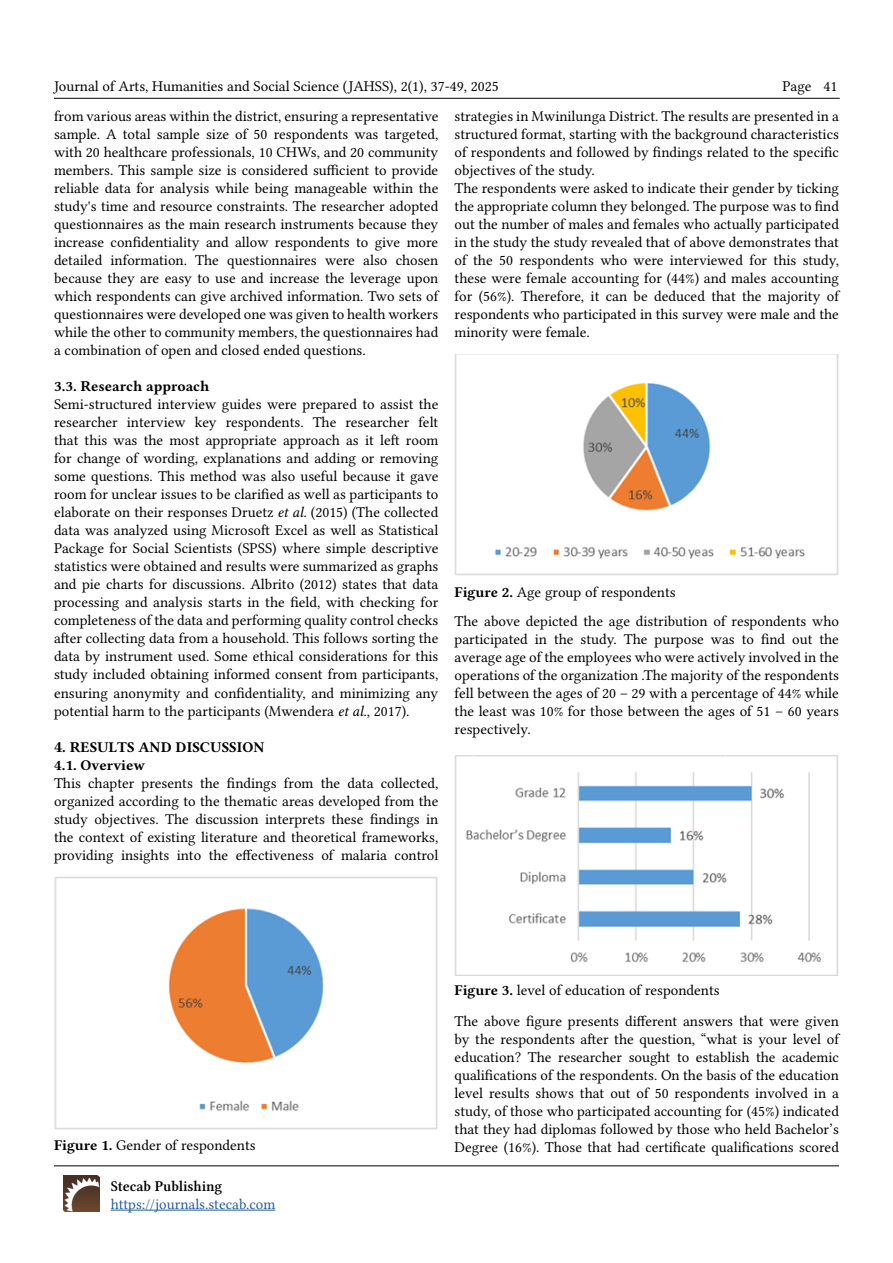
<style>
.page{position:relative;width:893px;height:1263px;background:#fff}
.page>*{position:absolute;margin:0;border:0;box-sizing:border-box;transform-origin:0 0}
.t1{font:15px/18px "Libertinus Serif";color:#000;text-align:justify}
.t2{font:700 15px/18px "Libertinus Serif";letter-spacing:.005em;color:#000}
.t3{font:15px "Libertinus Serif";color:#215e9e}
.t4{font:600 15px "Libertinus Serif";color:#000}
.s1{font-style:italic}
.s2{font-weight:700}
</style>
<div class="page">
<hr style="left:111px;top:1210px;width:164px;height:1px;background:#215e9e">
<hr style="left:54px;top:1165px;width:785px;height:1px;background:#000">
<img style="left:63px;top:1175px;width:36px;height:37px">
<hr style="left:54px;top:98px;width:786px;height:1px;background:#000">
<img style="left:54px;top:877px;width:384px;height:253px">
<img style="left:455px;top:355px;width:384px;height:221px">
<img style="left:455px;top:756px;width:383px;height:220px">
<p class="t1" style="left:54px;top:77px;width:446px">Journal of Arts, Humanities and Social Science (JAHSS), 2(1), 37-49, 2025</p>
<p class="t1" style="left:782px;top:77px;width:31px">Page</p>
<p class="t1" style="left:54px;top:107px;width:386px">from various areas within the district, ensuring a representative sample. A total sample size of 50 respondents was targeted, with 20 healthcare professionals, 10 CHWs, and 20 community members. This sample size is considered sufficient to provide reliable data for analysis while being manageable within the study's time and resource constraints. The researcher adopted questionnaires as the main research instruments because they increase confidentiality and allow respondents to give more detailed information. The questionnaires were also chosen because they are easy to use and increase the leverage upon which respondents can give archived information. Two sets of questionnaires were developed one was given to health workers while the other to community members, the questionnaires had a combination of open and closed ended questions.</p>
<p class="t2" style="left:54px;top:377px;width:157px">3.3. Research approach</p>
<p class="t1" style="left:54px;top:395px;width:386px">Semi-structured interview guides were prepared to assist the researcher interview key respondents. The researcher felt that this was the most appropriate approach as it left room for change of wording, explanations and adding or removing some questions. This method was also useful because it gave room for unclear issues to be clarified as well as participants to elaborate on their responses Druetz <span class="s1">et al.</span> (2015) (The collected data was analyzed using Microsoft Excel as well as Statistical Package for Social Scientists (SPSS) where simple descriptive statistics were obtained and results were summarized as graphs and pie charts for discussions. Albrito (2012) states that data processing and analysis starts in the field, with checking for completeness of the data and performing quality control checks after collecting data from a household. This follows sorting the data by instrument used. Some ethical considerations for this study included obtaining informed consent from participants, ensuring anonymity and confidentiality, and minimizing any potential harm to the participants (Mwendera <span class="s1">et al.</span>, 2017).</p>
<p class="t2" style="left:54px;top:737px;width:212px">4. RESULTS AND DISCUSSION<br>4.1. Overview</p>
<p class="t1" style="left:54px;top:773px;width:386px">This chapter presents the findings from the data collected, organized according to the thematic areas developed from the study objectives. The discussion interprets these findings in the context of existing literature and theoretical frameworks, providing insights into the effectiveness of malaria control</p>
<p class="t1" style="left:823px;top:77px;width:15px">41</p>
<p class="t1" style="left:455px;top:107px;width:386px;text-align:left">strategies in Mwinilunga District. The results are presented in a structured format, starting with the background characteristics of respondents and followed by findings related to the specific objectives of the study.<br>The respondents were asked to indicate their gender by ticking the appropriate column they belonged. The purpose was to find out the number of males and females who actually participated in the study the study revealed that of above demonstrates that of the 50 respondents who were interviewed for this study, these were female accounting for (44%) and males accounting for (56%). Therefore, it can be deduced that the majority of respondents who participated in this survey were male and the minority were female.</p>
<p class="t1" style="left:455px;top:578px;width:386px;line-height:28.8px"><span class="s2">Figure 2.</span> Age group of respondents<br>The above depicted the age distribution of respondents who</p>
<p class="t1" style="left:455px;top:630px;width:386px">participated in the study. The purpose was to find out the average age of the employees who were actively involved in the operations of the organization .The majority of the respondents fell between the ages of 20 – 29 with a percentage of 44% while the least was 10% for those between the ages of 51 – 60 years respectively.</p>
<p class="t1" style="left:54px;top:1136px;width:203px"><span class="s2">Figure 1.</span> Gender of respondents</p>
<p class="t4" style="left:111px;top:1178px;width:113px">Stecab Publishing</p>
<p class="t3" style="left:111px;top:1195px;width:166px">https://journals.stecab.com</p>
<p class="t1" style="left:455px;top:974px;width:386px;line-height:30.9px"><span class="s2">Figure 3.</span> level of education of respondents<br>The above figure presents different answers that were given</p>
<p class="t1" style="left:455px;top:1030px;width:386px">by the respondents after the question, “what is your level of education? The researcher sought to establish the academic qualifications of the respondents. On the basis of the education level results shows that out of 50 respondents involved in a study, of those who participated accounting for (45%) indicated that they had diplomas followed by those who held Bachelor’s Degree (16%). Those that had certificate qualifications scored</p>
</div>
